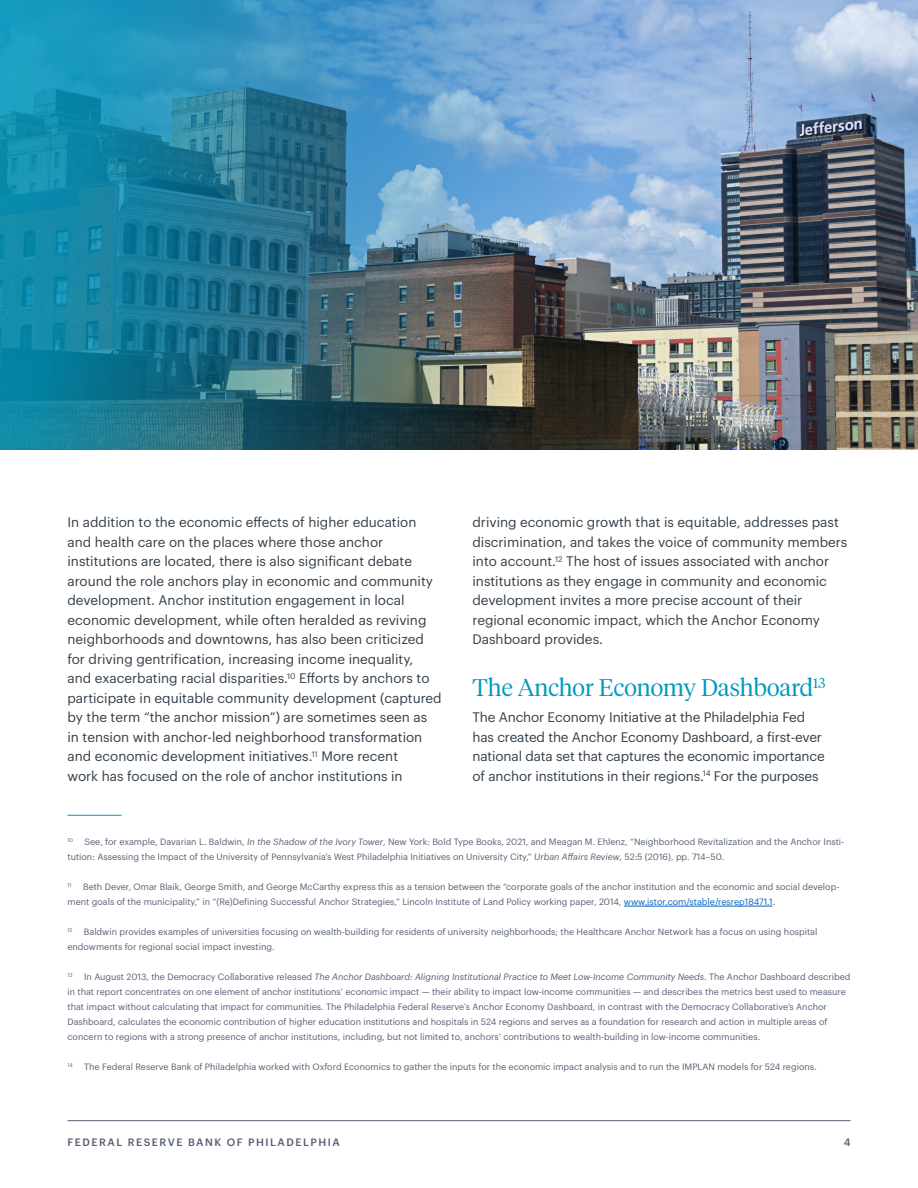
<style>
.page{position:relative;width:918px;height:1188px;background:#fff}
.page>*{position:absolute;margin:0;border:0;box-sizing:border-box;transform-origin:0 0}
.H8_-_Tiempos_Light_1{font:300 24px "Tiempos Headline";color:#0099bd}
.Para_1_-_Graphik_Reg{font:13.5px/19.5px "Graphik";color:#323e48}
.t1{font:500 10.5px "Graphik";letter-spacing:.145em;color:#556074}
.Footnotes_-_Graphik{font:9px/15px "Graphik";color:#556074}
.Footnotes_-_Graphik-2{font:5.25px "Graphik";color:#556074}
.s1{font-style:italic}
.s2{color:#0563c1}
</style>
<div class="page">
<hr style="left:68px;top:1120px;width:782px;height:1px;background:#556074">
<hr style="left:68px;top:815px;width:54px;height:1px;background:#0099bd">
<hr style="left:624px;top:906px;width:149px;height:1px;background:#0563c1">
<img style="left:879px;top:0;width:39px;height:449px">
<img style="left:0;top:0;width:879px;height:449px">
<p class="Para_1_-_Graphik_Reg" style="left:68px;top:512px;width:376px">In addition to the economic effects of higher education and health care on the places where those anchor institutions are located, there is also significant debate around the role anchors play in economic and community development. Anchor institution engagement in local economic development, while often heralded as reviving neighborhoods and downtowns, has also been criticized for driving gentrification, increasing income inequality,<br>and exacerbating racial disparities.<sup>10</sup> Efforts by anchors to participate in equitable community development (captured by the term “the anchor mission”) are sometimes seen as in tension with anchor-led neighborhood transformation and economic development initiatives.<sup>11</sup> More recent<br>work has focused on the role of anchor institutions in</p>
<p class="Para_1_-_Graphik_Reg" style="left:472px;top:512px;width:376px">driving economic growth that is equitable, addresses past discrimination, and takes the voice of community members into account.<sup>12</sup> The host of issues associated with anchor institutions as they engage in community and economic development invites a more precise account of their regional economic impact, which the Anchor Economy Dashboard provides.</p>
<p class="H8_-_Tiempos_Light_1" style="left:472px;top:671px;width:354px">The Anchor Economy Dashboard<sup>13</sup></p>
<p class="Para_1_-_Graphik_Reg" style="left:472px;top:707px;width:354px">The Anchor Economy Initiative at the Philadelphia Fed has created the Anchor Economy Dashboard, a first-ever national data set that captures the economic importance of anchor institutions in their regions.<sup>14</sup> For the purposes</p>
<p class="Footnotes_-_Graphik" style="left:68px;top:834px;width:778px;text-indent:17px">See, for example, Davarian L. Baldwin, <span class="s1">In the Shadow of the Ivory Tower</span>, New York: Bold Type Books, 2021, and Meagan M. Ehlenz, “Neighborhood Revitalization and the Anchor Insti&shy;tution: Assessing the Impact of the University of Pennsylvania’s West Philadelphia Initiatives on University City,” <span class="s1">Urban Affairs Review</span>, 52:5 (2016), pp. 714–50.</p>
<p class="Footnotes_-_Graphik-2" style="left:68px;top:881px;width:6px">11</p>
<p class="Footnotes_-_Graphik-2" style="left:68px;top:836px;width:7px">10</p>
<p class="Footnotes_-_Graphik" style="left:68px;top:879px;width:773px;text-indent:16px">Beth Dever, Omar Blaik, George Smith, and George McCarthy express this as a tension between the “corporate goals of the anchor institution and the economic and social develop&shy;ment goals of the municipality,” in “(Re)Defining Successful Anchor Strategies,” Lincoln Institute of Land Policy working paper, 2014, <span class="s2">www.jstor.com/stable/resrep18471.1</span>.</p>
<p class="Footnotes_-_Graphik-2" style="left:68px;top:926px;width:7px">12</p>
<p class="Footnotes_-_Graphik" style="left:68px;top:924px;width:751px;text-indent:16px">Baldwin provides examples of universities focusing on wealth-building for residents of university neighborhoods; the Healthcare Anchor Network has a focus on using hospital endowments for regional social impact investing.</p>
<p class="Footnotes_-_Graphik-2" style="left:68px;top:971px;width:7px">13</p>
<p class="Footnotes_-_Graphik" style="left:68px;top:969px;width:784px;text-indent:17px">In August 2013, the Democracy Collaborative released <span class="s1">The Anchor Dashboard: Aligning Institutional Practice to Meet Low-Income Community Needs</span>. The Anchor Dashboard described in that report concentrates on one element of anchor institutions’ economic impact — their ability to impact low-income communities — and describes the metrics best used to measure that impact without calculating that impact for communities. The Philadelphia Federal Reserve’s Anchor Economy Dashboard, in contrast with the Democracy Collaborative’s Anchor Dashboard, calculates the economic contribution of higher education institutions and hospitals in 524 regions and serves as a foundation for research and action in multiple areas of concern to regions with a strong presence of anchor institutions, including, but not limited to, anchors’ contributions to wealth-building in low-income communities.</p>
<p class="Footnotes_-_Graphik-2" style="left:68px;top:1061px;width:7px">14</p>
<p class="Footnotes_-_Graphik" style="left:84px;top:1059px;width:734px">The Federal Reserve Bank of Philadelphia worked with Oxford Economics to gather the inputs for the economic impact analysis and to run the IMPLAN models for 524 regions.</p>
<p class="t1" style="left:68px;top:1134px;width:274px">FEDERAL RESERVE BANK OF PHILADELPHIA</p>
<p class="t1" style="left:844px;top:1134px;width:8px">4</p>
</div>
